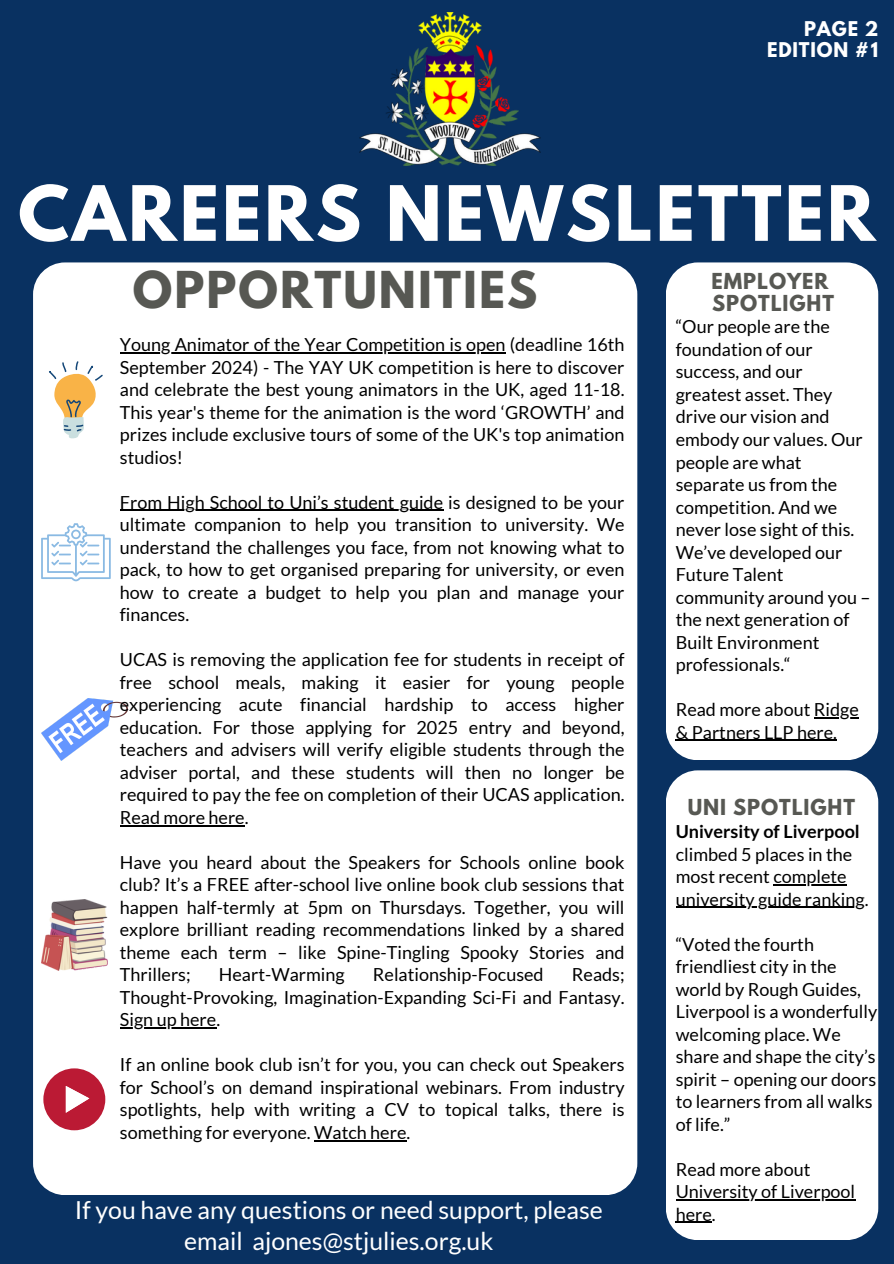
<style>
.page{position:relative;width:894px;height:1264px;background:#fff}
.page>*{position:absolute;margin:0;border:0;box-sizing:border-box;transform-origin:0 0}
.t1{font:700 67.5px "League Spartan";letter-spacing:.045em;color:#fff}
.t2{font:700 45px "League Spartan";letter-spacing:.045em;color:#575853}
.t3{font:24.75px/31.5px "Lato";color:#fff;text-align:center}
.t4{font:700 19.5px/22.5px "League Spartan";letter-spacing:.045em;color:#575853}
.t5{font:18px/22.5px "Lato";color:#000;text-align:justify}
.t6{font:700 18px/20.2px "League Spartan";letter-spacing:.045em;color:#fff;text-align:right}
.s1{font-weight:700}
</style>
<div class="page">
<div style="left:0;top:0;width:893px;height:1263px;background:#093161"></div>
<div style="left:33px;top:262px;width:604px;height:932px;background:#fff;border-radius:32px"></div>
<div style="left:665px;top:262px;width:213px;height:498px;background:#fff;border-radius:32px"></div>
<div style="left:665px;top:770px;width:213px;height:469px;background:#fff;border-radius:32px"></div>
<img style="left:359px;top:13px;width:181px;height:153px">
<svg style="left:49px;top:361px;width:54px;height:77px"></svg>
<svg style="left:41px;top:523px;width:70px;height:58px"></svg>
<img style="left:41px;top:698px;width:87px;height:62px">
<img style="left:41px;top:899px;width:66px;height:71px">
<hr style="left:120px;top:352px;width:385px;height:1px;background:#000">
<hr style="left:120px;top:510px;width:323px;height:1px;background:#000">
<hr style="left:120px;top:825px;width:125px;height:1px;background:#000">
<hr style="left:120px;top:1027px;width:96px;height:1px;background:#000">
<hr style="left:314px;top:1140px;width:92px;height:1px;background:#000">
<svg style="left:43px;top:1068px;width:62px;height:62px"></svg>
<hr style="left:813px;top:717px;width:45px;height:1px;background:#000">
<hr style="left:675px;top:739px;width:161px;height:2px;background:#000">
<hr style="left:773px;top:884px;width:73px;height:1px;background:#000">
<hr style="left:675px;top:906px;width:189px;height:1px;background:#000">
<hr style="left:675px;top:1199px;width:180px;height:1px;background:#000">
<hr style="left:675px;top:1221px;width:36px;height:1px;background:#000">
<p class="t6" style="left:767px;top:21px;width:113px">PAGE 2<br>EDITION #1</p>
<h4 class="t1" style="left:18px;top:180px;width:858px">CAREERS NEWSLETTER</h4>
<h1 class="t2" style="left:133px;top:267px;width:406px">OPPORTUNITIES</h1>
<p class="t4" style="left:711px;top:272px;width:124px">EMPLOYER<br>SPOTLIGHT</p>
<p class="t5" style="left:120px;top:333px;width:506px">Young Animator of the Year Competition is open (deadline 16th September 2024) - The YAY UK competition is here to discover and celebrate the best young animators in the UK, aged 11-18.<br>This year's theme for the animation is the word ‘GROWTH’ and prizes include exclusive tours of some of the UK's top animation studios!</p>
<p class="t5" style="left:120px;top:490px;width:506px">From High School to Uni’s student guide is designed to be your ultimate companion to help you transition to university. We understand the challenges you face, from not knowing what to pack, to how to get organised preparing for university, or even how to create a budget to help you plan and manage your finances.</p>
<p class="t5" style="left:120px;top:648px;width:506px">UCAS is removing the application fee for students in receipt of free school meals, making it easier for young people experiencing acute financial hardship to access higher education. For those applying for 2025 entry and beyond, teachers and advisers will verify eligible students through the adviser portal, and these students will then no longer be required to pay the fee on completion of their UCAS application.<br>Read more here.</p>
<p class="t5" style="left:120px;top:850px;width:506px">Have you heard about the Speakers for Schools online book club? It’s a FREE after-school live online book club sessions that happen half-termly at 5pm on Thursdays. Together, you will explore brilliant reading recommendations linked by a shared theme each term – like Spine-Tingling Spooky Stories and Thrillers;</p>
<p class="t5" style="left:120px;top:963px;width:506px;text-align:right">Reads;<br>Thought-Provoking, Imagination-Expanding Sci-Fi and Fantasy.</p>
<p class="t5" style="left:120px;top:1008px;width:102px">Sign up here.</p>
<p class="t5" style="left:120px;top:1053px;width:506px">If an online book club isn’t for you, you can check out Speakers for School’s on demand inspirational webinars. From industry spotlights, help with writing a CV to topical talks, there is something for everyone. Watch here.</p>
<p class="t5" style="left:219px;top:963px;width:127px">Heart-Warming</p>
<p class="t5" style="left:373px;top:963px;width:172px">Relationship-Focused</p>
<p class="t3" style="left:75px;top:1193px;width:529px">If you have any questions or need support, please email ajones@stjulies.org.uk</p>
<p class="t5" style="left:675px;top:315px;width:196px;text-align:left">“Our people are the foundation of our success, and our greatest asset. They drive our vision and embody our values. Our people are what separate us from the competition. And we never lose sight of this.<br>We’ve developed our<br>Future Talent community around you – the next generation of<br>Built Environment professionals.“</p>
<p class="t5" style="left:675px;top:698px;width:184px">Read more about Ridge</p>
<h4 class="t5" style="left:675px;top:720px;width:163px">&amp; Partners LLP here.</h4>
<h2 class="t4" style="left:687px;top:798px;width:169px">UNI SPOTLIGHT</h2>
<h4 class="t5" style="left:675px;top:819px;width:185px;text-align:left"><span class="s1">University of Liverpool </span>climbed 5 places in the most recent complete</h4>
<p class="t5" style="left:675px;top:887px;width:194px">university guide ranking.</p>
<p class="t5" style="left:675px;top:932px;width:203px;text-align:left">“Voted the fourth friendliest city in the world by Rough Guides,<br>Liverpool is a wonderfully</p>
<p class="t5" style="left:675px;top:1022px;width:202px;text-align:left">welcoming place. We share and shape the city’s spirit – opening our doors to learners from all walks of life.”</p>
<p class="t5" style="left:675px;top:1157px;width:136px">Read more about</p>
<h3 class="t5" style="left:675px;top:1179px;width:181px">University of Liverpool here.</h3>
</div>
